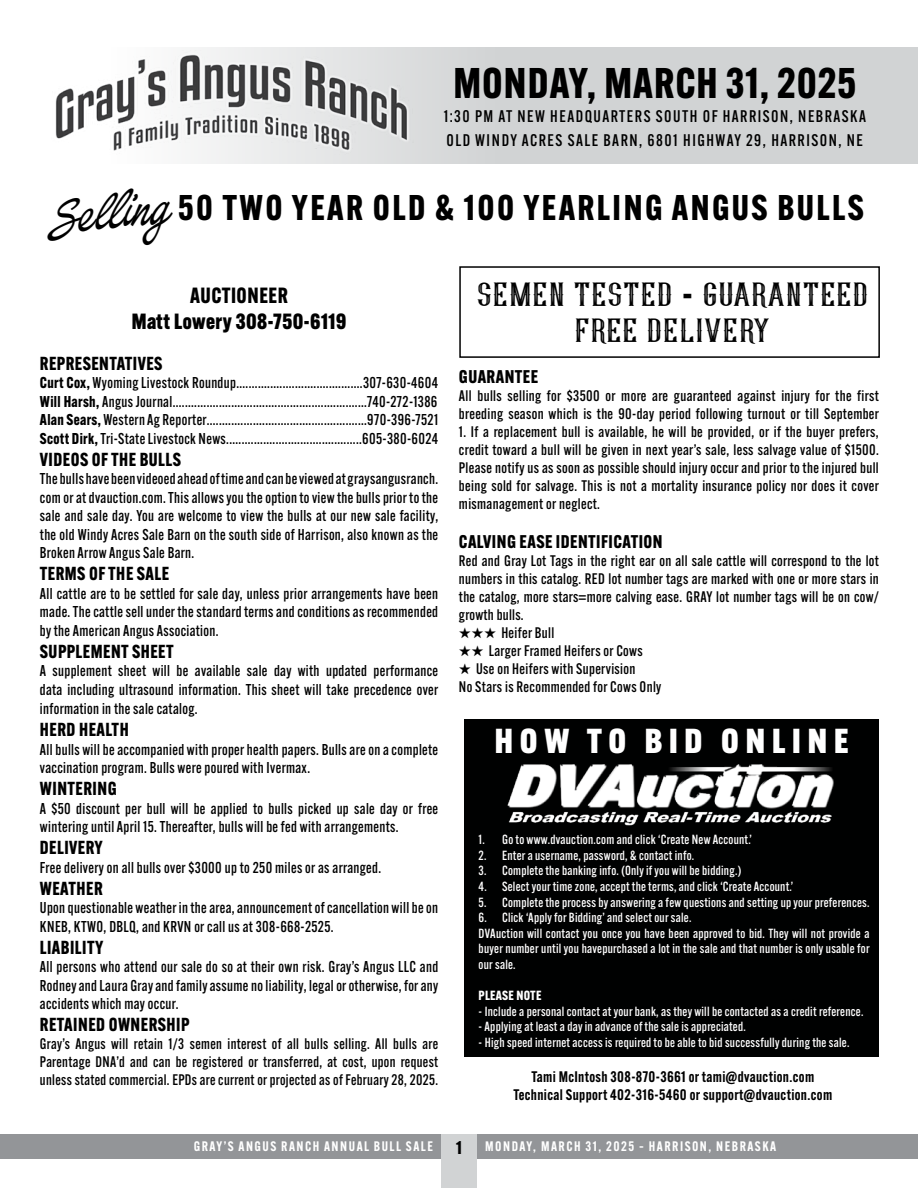
<style>
.page{position:relative;width:918px;height:1188px;background:#fff}
.page>*{position:absolute;margin:0;border:0;box-sizing:border-box;transform-origin:0 0}
.t1{font:700 42px "Alternate Gothic ATF";letter-spacing:.025em;color:#000}
.t2{font:500 37.35px "Baystar Script";color:#000;scale:.79 1}
.t3{font:700 34.95px "Alternate Gothic ATF";letter-spacing:.07em;color:#000}
.t4{font:800 33.9px "Alternate Gothic ATF";letter-spacing:.2em;color:#fff}
.t5{font:30px/36px "Young Heart";letter-spacing:.075em;color:#000;text-align:center;scale:1.22 1}
.t6{font:800 21.6px "Alternate Gothic ATF";letter-spacing:.025em;color:#000}
.t7{font:700 21.6px "Alternate Gothic ATF";letter-spacing:.025em;color:#000}
.t8{font:700 18.45px "Alternate Gothic ATF";letter-spacing:.025em;color:#000}
.t9{font:700 18px "Alternate Gothic ATF";letter-spacing:.025em;color:#000}
.t10{font:500 16.5px/24px "Alternate Gothic ATF";letter-spacing:.09em;color:#000}
.t11{font:500 15.45px/18.5px "Alternate Gothic ATF";letter-spacing:.025em;color:#000;text-align:justify}
.t12{font:500 15px/18px "Alternate Gothic ATF";letter-spacing:.025em;color:#000;text-align:justify}
.t13{font:600 15px/18px "Alternate Gothic ATF";letter-spacing:.025em;color:#000;text-align:center}
.t14{font:600 13.5px "Alternate Gothic ATF";letter-spacing:.11em;color:#fff}
.t15{font:500 13.05px/15.6px "Alternate Gothic ATF";letter-spacing:.02em;color:#fff}
.t16{font:700 13.05px "Alternate Gothic ATF";letter-spacing:.02em;color:#fff}
.s1{font-weight:700}
.s2{font-family:"Alternate Gothic ATF";font-weight:800}
</style>
<div class="page">
<div style="left:0;top:1134px;width:918px;height:24px;background:#939598"></div>
<div style="left:441px;top:1134px;width:36px;height:54px;background:#d1d3d4"></div>
<div style="left:111px;top:47px;width:807px;height:117px;background:#d1d3d4"></div>
<img style="left:55px;top:47px;width:355px;height:117px">
<div style="left:465px;top:720px;width:414px;height:337px;background:#000101"></div>
<img style="left:507px;top:764px;width:327px;height:62px">
<div style="left:459px;top:266px;width:421px;height:92px;border:2px solid #000"></div>
<h1 class="t1" style="left:453px;top:57px;width:404px">MONDAY, MARCH 31, 2025</h1>
<p class="t10" style="left:444px;top:104px;width:424px">1:30 PM AT NEW HEADQUARTERS SOUTH OF HARRISON, NEBRASKA<br>OLD WINDY ACRES SALE BARN, 6801 HIGHWAY 29, HARRISON, NE</p>
<h2 class="t2" style="left:50px;top:199px;width:152px;rotate:-5deg">Sell ing</h2>
<h3 class="t3" style="left:178px;top:186px;width:687px">50 TWO YEAR OLD &amp; 1OO YEARLING ANGUS BULLS</h3>
<h3 class="t7" style="left:190px;top:282px;width:99px">AUCTIONEER</h3>
<h3 class="t6" style="left:132px;top:308px;width:216px">Matt Lowery 308-750-6119</h3>
<p class="t8" style="left:40px;top:352px;width:124px">REPRESENTATIVES</p>
<p class="t11" style="left:40px;top:374px;width:400px"><span class="s1">Curt Cox,</span> Wyoming Livestock Roundup.........................................307-630-4604<br><span class="s1">Will Harsh,</span> Angus Journal...............................................................740-272-1386<br><span class="s1">Alan Sears,</span> Western Ag Reporter....................................................970-396-7521<br><span class="s1">Scott Dirk,</span> Tri-State Livestock News............................................605-380-6024</p>
<p class="t8" style="left:40px;top:448px;width:143px">VIDEOS OF THE BULLS</p>
<p class="t11" style="left:40px;top:470px;width:400px">The bulls have been videoed ahead of time and can be viewed at graysangusranch. com or at dvauction.com. This allows you the option to view the bulls prior to the sale and sale day. You are welcome to view the bulls at our new sale facility, the old Windy Acres Sale Barn on the south side of Harrison, also known as the Broken Arrow Angus Sale Barn.</p>
<p class="t8" style="left:40px;top:562px;width:131px">TERMS OF THE SALE</p>
<p class="t11" style="left:40px;top:584px;width:400px">All cattle are to be settled for sale day, unless prior arrangements have been made. The cattle sell under the standard terms and conditions as recommended by the American Angus Association.</p>
<p class="t8" style="left:40px;top:640px;width:135px">SUPPLEMENT SHEET</p>
<p class="t11" style="left:40px;top:661px;width:400px;line-height:18.9px">A supplement sheet will be available sale day with updated performance data including ultrasound information. This sheet will take precedence over information in the sale catalog.</p>
<p class="t8" style="left:40px;top:718px;width:90px">HERD HEALTH</p>
<p class="t11" style="left:40px;top:740px;width:400px">All bulls will be accompanied with proper health papers. Bulls are on a complete vaccination program. Bulls were poured with Ivermax.</p>
<p class="t8" style="left:40px;top:777px;width:78px">WINTERING</p>
<p class="t11" style="left:40px;top:799px;width:400px">A $50 discount per bull will be applied to bulls picked up sale day or free wintering until April 15. Thereafter, bulls will be fed with arrangements.</p>
<p class="t8" style="left:40px;top:836px;width:64px">DELIVERY</p>
<p class="t11" style="left:40px;top:858px;width:343px">Free delivery on all bulls over $3000 up to 250 miles or as arranged.</p>
<p class="t8" style="left:40px;top:877px;width:64px">WEATHER</p>
<p class="t11" style="left:40px;top:898px;width:400px">Upon questionable weather in the area, announcement of cancellation will be on<br>KNEB, KTWO, DBLQ, and KRVN or call us at 308-668-2525.</p>
<p class="t8" style="left:40px;top:936px;width:65px">LIABILITY</p>
<p class="t11" style="left:40px;top:958px;width:400px">All persons who attend our sale do so at their own risk. Gray’s Angus LLC and Rodney and Laura Gray and family assume no liability, legal or otherwise, for any accidents which may occur.</p>
<p class="t8" style="left:40px;top:1013px;width:151px">RETAINED OWNERSHIP</p>
<p class="t12" style="left:40px;top:1035px;width:400px">Gray’s Angus will retain 1/3 semen interest of all bulls selling. All bulls are Parentage DNA’d and can be registered or transferred, at cost, upon request unless stated commercial. EPDs are current or projected as of February 28, 2025.</p>
<h3 class="t5" style="left:478px;top:277px;width:321px">SEMEN TESTED <span class="s2">-</span> GUARANTEED<br>FREE DELIVERY</h3>
<p class="t9" style="left:459px;top:365px;width:81px">GUARANTEE</p>
<p class="t12" style="left:459px;top:386px;width:422px">All bulls selling for $3500 or more are guaranteed against injury for the first breeding season which is the 90-day period following turnout or till September</p>
<p class="t12" style="left:459px;top:422px;width:422px">1. If a replacement bull is available, he will be provided, or if the buyer prefers, credit toward a bull will be given in next year’s sale, less salvage value of $1500.<br>Please notify us as soon as possible should injury occur and prior to the injured bull being sold for salvage. This is not a mortality insurance policy nor does it cover mismanagement or neglect.</p>
<p class="t9" style="left:459px;top:530px;width:205px">CALVING EASE IDENTIFICATION</p>
<p class="t12" style="left:459px;top:552px;width:421px">Red and Gray Lot Tags in the right ear on all sale cattle will correspond to the lot numbers in this catalog. RED lot number tags are marked with one or more stars in the catalog, more stars=more calving ease. GRAY lot number tags will be on cow/ growth bulls.</p>
<p class="t12" style="left:459px;top:624px;width:97px">★★★ Heifer Bull</p>
<p class="t12" style="left:459px;top:642px;width:185px">★★ Larger Framed Heifers or Cows</p>
<p class="t12" style="left:459px;top:660px;width:204px">★ Use on Heifers with Supervision<br>No Stars is Recommended for Cows Only</p>
<h3 class="t4" style="left:495px;top:720px;width:355px">HOW TO BID ONLINE</h3>
<p class="t15" style="left:479px;top:832px;width:275px">1. Go to www.dvauction.com and click ‘Create New Account.’</p>
<p class="t15" style="left:479px;top:847px;width:217px">2. Enter a username, password, &amp; contact info.</p>
<p class="t15" style="left:479px;top:863px;width:264px">3. Complete the banking info. (Only if you will be bidding.)</p>
<p class="t15" style="left:479px;top:878px;width:316px">4. Select your time zone, accept the terms, and click ‘Create Account.’</p>
<p class="t15" style="left:479px;top:894px;width:392px">5. Complete the process by answering a few questions and setting up your preferences.</p>
<p class="t15" style="left:479px;top:910px;width:393px">6. Click ‘Apply for Bidding’ and select our sale.<br>DVAuction will contact you once you have been approved to bid. They will not provide a buyer number until you havepurchased a lot in the sale and that number is only usable for our sale.</p>
<p class="t16" style="left:479px;top:987px;width:64px">PLEASE NOTE</p>
<p class="t15" style="left:479px;top:1003px;width:386px">- Include a personal contact at your bank, as they will be contacted as a credit reference.</p>
<p class="t15" style="left:479px;top:1019px;width:269px">- Applying at least a day in advance of the sale is appreciated.</p>
<p class="t15" style="left:479px;top:1034px;width:372px">- High speed internet access is required to be able to bid successfully during the sale.</p>
<p class="t13" style="left:513px;top:1067px;width:320px">Tami McIntosh 308-870-3661 or tami@dvauction.com<br>Technical Support 402-316-5460 or support@dvauction.com</p>
<p class="t14" style="left:194px;top:1137px;width:241px">GRAY’S ANGUS RANCH ANNUAL BULL SALE</p>
<p class="t9" style="left:456px;top:1136px;width:7px">1</p>
<p class="t14" style="left:485px;top:1137px;width:293px">MONDAY, MARCH 31, 2025 – HARRISON, NEBRASKA</p>
</div>
